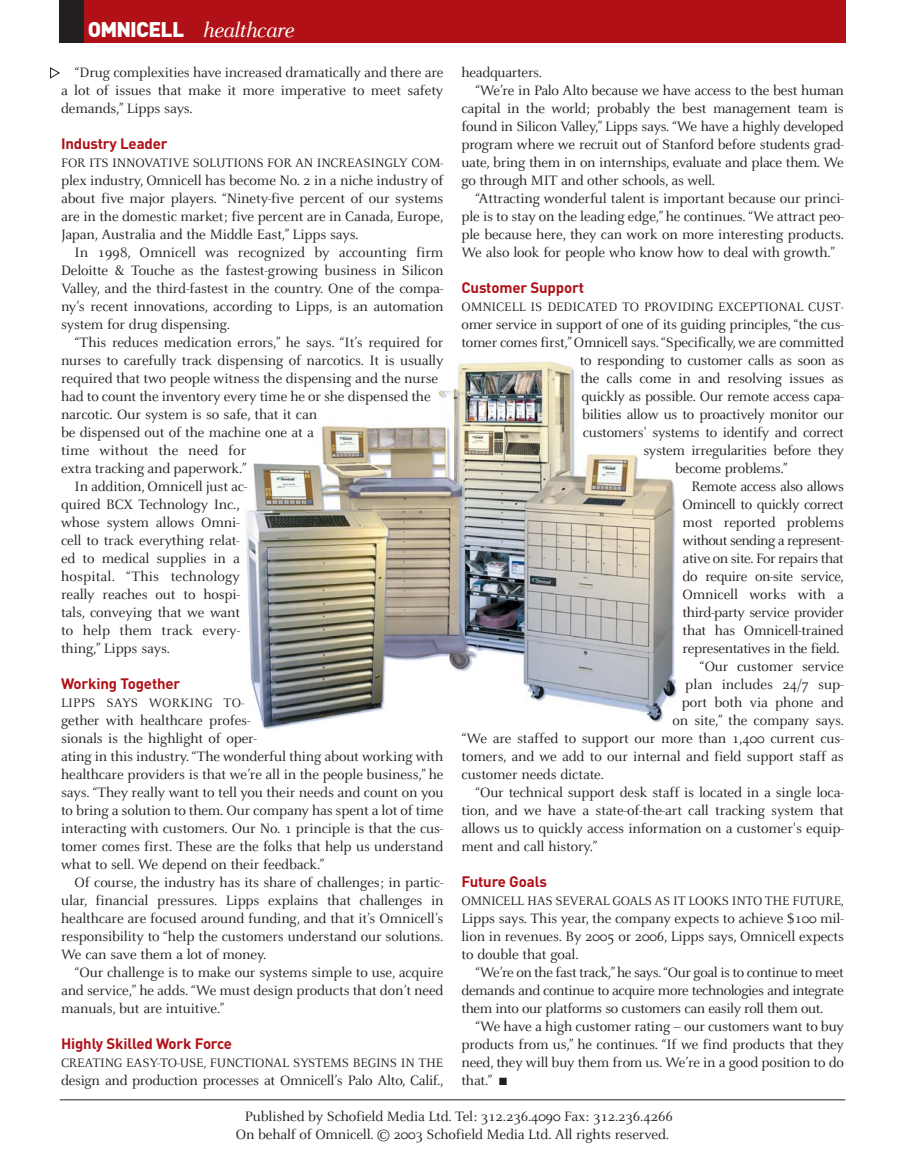
<style>
.page{position:relative;width:905px;height:1161px;background:#fff}
.page>*{position:absolute;margin:0;border:0;box-sizing:border-box;transform-origin:0 0}
.t1{font:italic 22.5px "Celeste";letter-spacing:-.025em;color:#fff}
.t2{font:15px/18px "Celeste";letter-spacing:-.01em;color:#231f20;text-align:justify}
.t3{font:15px "Celeste";letter-spacing:-.03em;color:#231f20}
.t4{font:700 15px "DIN";letter-spacing:-.01em;color:#b01016}
.t5{font:15px "Celeste";letter-spacing:.01em;color:#231f20}
.t6{font:15px "Celeste";letter-spacing:-.04em;color:#231f20}
.t7{font:13.5px "Celeste";letter-spacing:-.015em;color:#231f20}
.t8{font:13.5px "Celeste";letter-spacing:.01em;color:#231f20}
.s1{font-family:"DIN";font-weight:900;font-style:normal;font-size:21px}
</style>
<div class="page">
<div style="left:60px;top:0;width:785px;height:42px;background:#b01016"></div>
<div style="left:60px;top:0;width:24px;height:42px;background:#231f20"></div>
<img style="left:246px;top:361px;width:431px;height:368px">
<hr style="left:60px;top:1099px;width:785px;height:1px;background:#231f20">
<h1 class="t1" style="left:88px;top:22px;width:208px"><span class="s1">OMNICELL</span> healthcare</h1>
<p class="t2" style="left:61px;top:64px;width:384px;text-indent:14px">“Drug complexities have increased dramatically and there are a lot of issues that make it more imperative to meet safety demands,” Lipps says.</p>
<p class="t4" style="left:61px;top:138px;width:108px">Industry Leader</p>
<p class="t7" style="left:61px;top:157px;width:384px">FOR ITS INNOVATIVE SOLUTIONS FOR AN INCREASINGLY COM-</p>
<p class="t2" style="left:61px;top:172px;width:384px">plex industry, Omnicell has become No. 2 in a niche industry of about five major players. “Ninety-five percent of our systems are in the domestic market; five percent are in Canada, Europe, Japan, Australia and the Middle East,” Lipps says.</p>
<p class="t2" style="left:61px;top:244px;width:384px;text-indent:14px">In 1998, Omnicell was recognized by accounting firm Deloitte &amp; Touche as the fastest-growing business in Silicon Valley, and the third-fastest in the country. One of the compa&shy;ny’s recent innovations, according to Lipps, is an automation system for drug dispensing.</p>
<p class="t2" style="left:75px;top:334px;width:370px">“This reduces medication errors,” he says. “It’s required for</p>
<p class="t2" style="left:61px;top:352px;width:384px">nurses to carefully track dispensing of narcotics. It is usually</p>
<p class="t2" style="left:61px;top:370px;width:379px">required that two people witness the dispensing and the nurse</p>
<p class="t2" style="left:61px;top:388px;width:371px">had to count the inventory every time he or she dispensed the</p>
<p class="t2" style="left:61px;top:406px;width:258px">narcotic. Our system is so safe, that it can</p>
<p class="t2" style="left:61px;top:424px;width:254px">be dispensed out of the machine one at a</p>
<p class="t5" style="left:61px;top:444px;width:187px">time without the need for</p>
<p class="t2" style="left:61px;top:460px;width:187px">extra tracking and paperwork.”</p>
<p class="t2" style="left:75px;top:478px;width:174px">In addition, Omnicell just ac-</p>
<p class="t2" style="left:61px;top:496px;width:180px">quired BCX Technology Inc.,</p>
<p class="t2" style="left:61px;top:514px;width:180px">whose system allows Omni-</p>
<p class="t2" style="left:61px;top:532px;width:180px">cell to track everything relat-</p>
<p class="t2" style="left:61px;top:550px;width:180px">ed to medical supplies in a</p>
<p class="t5" style="left:61px;top:570px;width:180px">hospital. “This technology</p>
<p class="t2" style="left:61px;top:586px;width:180px">really reaches out to hospi-</p>
<p class="t2" style="left:61px;top:604px;width:181px">tals, conveying that we want</p>
<p class="t5" style="left:61px;top:624px;width:181px">to help them track every-</p>
<p class="t2" style="left:61px;top:640px;width:110px">thing,” Lipps says.</p>
<p class="t4" style="left:61px;top:678px;width:121px">Working Together</p>
<p class="t8" style="left:61px;top:697px;width:185px">LIPPS SAYS WORKING TO-</p>
<p class="t2" style="left:61px;top:712px;width:384px;text-align:left">gether with healthcare profes-<br>sionals is the highlight of oper-<br>ating in this industry. “The wonderful thing about working with healthcare providers is that we’re all in the people business,” he says. “They really want to tell you their needs and count on you to bring a solution to them. Our company has spent a lot of time interacting with customers. Our No. 1 principle is that the cus&shy;tomer comes first. These are the folks that help us understand what to sell. We depend on their feedback.”</p>
<p class="t2" style="left:61px;top:874px;width:384px;text-indent:14px">Of course, the industry has its share of challenges; in partic&shy;ular, financial pressures. Lipps explains that challenges in healthcare are focused around funding, and that it’s Omnicell’s responsibility to “help the customers understand our solutions.<br>We can save them a lot of money.</p>
<p class="t2" style="left:61px;top:964px;width:384px;text-indent:14px">“Our challenge is to make our systems simple to use, acquire and service,” he adds. “We must design products that don’t need manuals, but are intuitive.”</p>
<p class="t4" style="left:61px;top:1038px;width:173px">Highly Skilled Work Force</p>
<p class="t7" style="left:61px;top:1057px;width:384px">CREATING EASY-TO-USE, FUNCTIONAL SYSTEMS BEGINS IN THE</p>
<p class="t2" style="left:61px;top:1072px;width:384px">design and production processes at Omnicell’s Palo Alto, Calif.,</p>
<p class="t2" style="left:461px;top:64px;width:82px">headquarters.</p>
<p class="t2" style="left:475px;top:82px;width:370px">“We’re in Palo Alto because we have access to the best human</p>
<p class="t2" style="left:461px;top:100px;width:384px">capital in the world; probably the best management team is</p>
<p class="t2" style="left:461px;top:118px;width:384px">found in Silicon Valley,” Lipps says. “We have a highly developed</p>
<p class="t2" style="left:461px;top:136px;width:384px">program where we recruit out of Stanford before students grad-</p>
<p class="t2" style="left:461px;top:154px;width:384px">uate, bring them in on internships, evaluate and place them. We</p>
<p class="t2" style="left:461px;top:172px;width:255px">go through MIT and other schools, as well.</p>
<p class="t2" style="left:475px;top:190px;width:370px">“Attracting wonderful talent is important because our princi-</p>
<p class="t2" style="left:461px;top:208px;width:384px">ple is to stay on the leading edge,” he continues. “We attract peo-</p>
<p class="t2" style="left:461px;top:226px;width:384px">ple because here, they can work on more interesting products.</p>
<p class="t2" style="left:461px;top:244px;width:375px">We also look for people who know how to deal with growth.”</p>
<p class="t4" style="left:461px;top:282px;width:124px">Customer Support</p>
<p class="t7" style="left:461px;top:301px;width:384px">OMNICELL IS DEDICATED TO PROVIDING EXCEPTIONAL CUST-</p>
<p class="t2" style="left:461px;top:316px;width:384px">omer service in support of one of its guiding principles, “the cus-</p>
<p class="t2" style="left:461px;top:334px;width:384px">tomer comes first,” Omnicell says. “Specifically, we are committed</p>
<p class="t2" style="left:579px;top:352px;width:265px">to responding to customer calls as soon as</p>
<p class="t2" style="left:580px;top:370px;width:265px">the calls come in and resolving issues as</p>
<p class="t2" style="left:581px;top:388px;width:264px">quickly as possible. Our remote access capa-</p>
<p class="t2" style="left:582px;top:406px;width:263px">bilities allow us to proactively monitor our</p>
<p class="t2" style="left:583px;top:424px;width:262px">customers' systems to identify and correct</p>
<p class="t2" style="left:643px;top:442px;width:202px">system irregularities before they</p>
<p class="t2" style="left:675px;top:460px;width:114px">become problems.”</p>
<p class="t3" style="left:691px;top:480px;width:154px">Remote access also allows</p>
<p class="t3" style="left:682px;top:498px;width:163px">Omincell to quickly correct</p>
<p class="t2" style="left:682px;top:514px;width:163px">most reported problems</p>
<p class="t6" style="left:682px;top:534px;width:163px">without sending a represent-</p>
<p class="t3" style="left:682px;top:552px;width:163px">ative on site. For repairs that</p>
<p class="t3" style="left:682px;top:570px;width:163px">do require on-site service,</p>
<p class="t2" style="left:682px;top:586px;width:163px">Omnicell works with a</p>
<p class="t3" style="left:682px;top:606px;width:163px">third-party service provider</p>
<p class="t2" style="left:682px;top:622px;width:163px">that has Omnicell-trained</p>
<p class="t3" style="left:682px;top:642px;width:158px">representatives in the field.</p>
<p class="t2" style="left:699px;top:658px;width:146px">“Our customer service</p>
<p class="t2" style="left:685px;top:676px;width:160px">plan includes 24/7 sup-</p>
<p class="t2" style="left:681px;top:694px;width:164px">port both via phone and</p>
<p class="t2" style="left:672px;top:712px;width:173px">on site,” the company says.</p>
<p class="t2" style="left:461px;top:730px;width:384px">“We are staffed to support our more than 1,400 current cus-</p>
<p class="t2" style="left:461px;top:748px;width:384px">tomers, and we add to our internal and field support staff as</p>
<p class="t2" style="left:461px;top:766px;width:144px">customer needs dictate.</p>
<p class="t2" style="left:475px;top:784px;width:370px">“Our technical support desk staff is located in a single loca-</p>
<p class="t2" style="left:461px;top:802px;width:384px">tion, and we have a state-of-the-art call tracking system that</p>
<p class="t2" style="left:461px;top:820px;width:384px">allows us to quickly access information on a customer's equip-</p>
<p class="t2" style="left:461px;top:838px;width:137px">ment and call history.”</p>
<p class="t4" style="left:461px;top:876px;width:87px">Future Goals</p>
<p class="t7" style="left:461px;top:895px;width:384px">OMNICELL HAS SEVERAL GOALS AS IT LOOKS INTO THE FUTURE,</p>
<p class="t2" style="left:461px;top:910px;width:384px">Lipps says. This year, the company expects to achieve $100 mil&shy;lion in revenues. By 2005 or 2006, Lipps says, Omnicell expects to double that goal.</p>
<p class="t2" style="left:461px;top:964px;width:384px;text-indent:14px">“We’re on the fast track,”he says. “Our goal is to continue to meet demands and continue to acquire more technologies and integrate them into our platforms so customers can easily roll them out.</p>
<p class="t2" style="left:461px;top:1018px;width:384px;text-indent:14px">“We have a high customer rating – our customers want to buy products from us,” he continues. “If we find products that they need, they will buy them from us. We’re in a good position to do that.” ■</p>
<p class="t2" style="left:236px;top:1108px;width:438px;text-align:center">Published by Schofield Media Ltd. Tel: 312.236.4090 Fax: 312.236.4266<br>On behalf of Omnicell. © 2003 Schofield Media Ltd. All rights reserved.</p>
</div>
